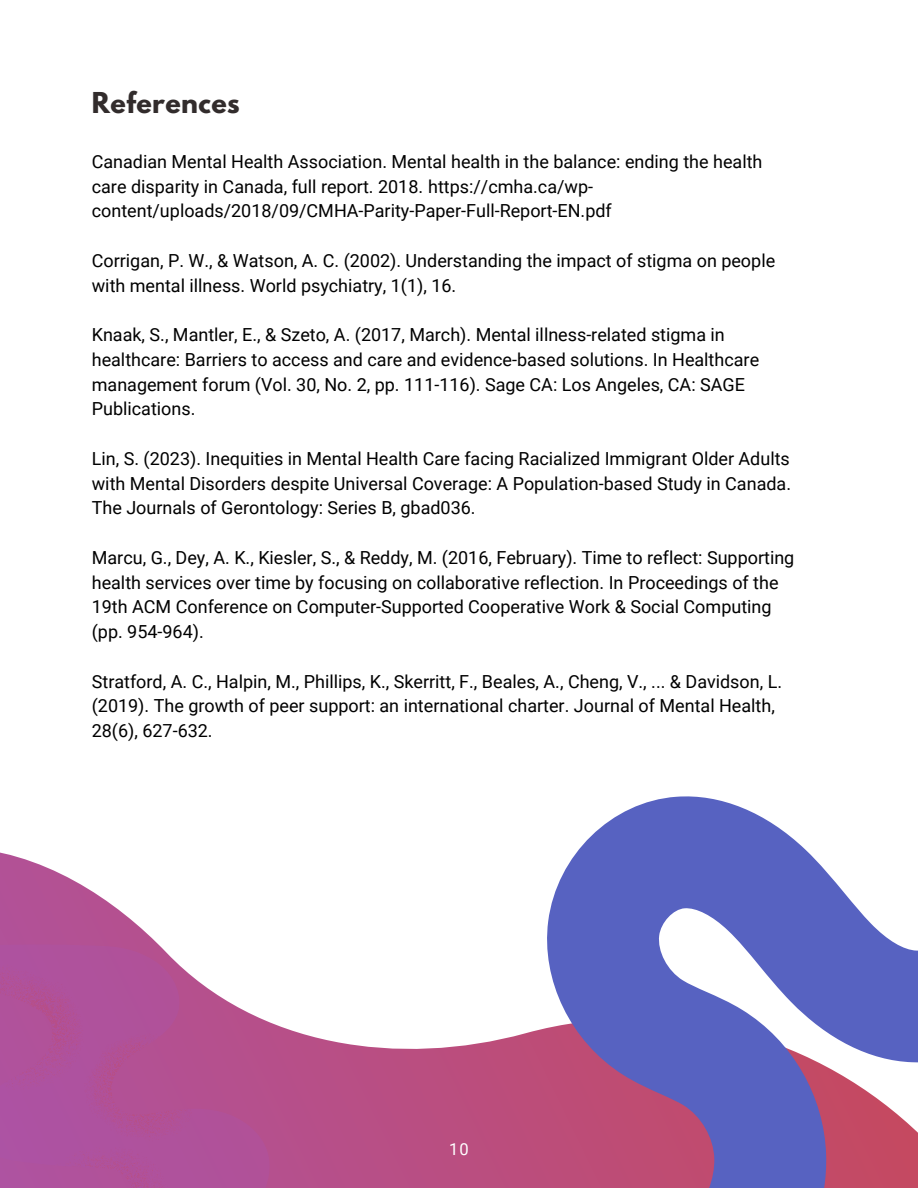
<style>
.page{position:relative;width:918px;height:1188px;background:#fff}
.page>*{position:absolute;margin:0;border:0;box-sizing:border-box;transform-origin:0 0}
.t1{font:700 25.5px "League Spartan";letter-spacing:.02em;color:#322c2c}
.t2{font:18px/24.8px "Roboto";color:#000}
.t3{font:16.5px "Roboto";color:#fff}
</style>
<div class="page">
<svg style="left:0;top:852px;width:384px;height:336px"></svg>
<svg style="left:0;top:925px;width:274px;height:263px"></svg>
<svg style="left:0;top:950px;width:200px;height:238px;background:#b0539b"></svg>
<svg style="left:384px;top:796px;width:534px;height:392px"></svg>
<p class="t1" style="left:92px;top:90px;width:150px">References</p>
<p class="t2" style="left:92px;top:149px;width:672px">Canadian Mental Health Association. Mental health in the balance: ending the health care disparity in Canada, full report. 2018. https://cmha.ca/wp&shy;content/uploads/2018/09/CMHA-Parity-Paper-Full-Report-EN.pdf</p>
<p class="t2" style="left:92px;top:248px;width:685px">Corrigan, P. W., &amp; Watson, A. C. (2002). Understanding the impact of stigma on people with mental illness. World psychiatry, 1(1), 16.</p>
<p class="t2" style="left:92px;top:323px;width:669px">Knaak, S., Mantler, E., &amp; Szeto, A. (2017, March). Mental illness-related stigma in healthcare: Barriers to access and care and evidence-based solutions. In Healthcare management forum (Vol. 30, No. 2, pp. 111-116). Sage CA: Los Angeles, CA: SAGE Publications.</p>
<p class="t2" style="left:92px;top:446px;width:701px;text-align:justify">Lin, S. (2023). Inequities in Mental Health Care facing Racialized Immigrant Older Adults with Mental Disorders despite Universal Coverage: A Population-based Study in Canada.<br>The Journals of Gerontology: Series B, gbad036.</p>
<p class="t2" style="left:92px;top:545px;width:704px">Marcu, G., Dey, A. K., Kiesler, S., &amp; Reddy, M. (2016, February). Time to reflect: Supporting health services over time by focusing on collaborative reflection. In Proceedings of the 19th ACM Conference on Computer-Supported Cooperative Work &amp; Social Computing (pp. 954-964).</p>
<p class="t2" style="left:92px;top:669px;width:692px">Stratford, A. C., Halpin, M., Phillips, K., Skerritt, F., Beales, A., Cheng, V., ... &amp; Davidson, L. (2019). The growth of peer support: an international charter. Journal of Mental Health,<br>28(6), 627-632.</p>
<p class="t3" style="left:449px;top:1140px;width:21px">10</p>
</div>
